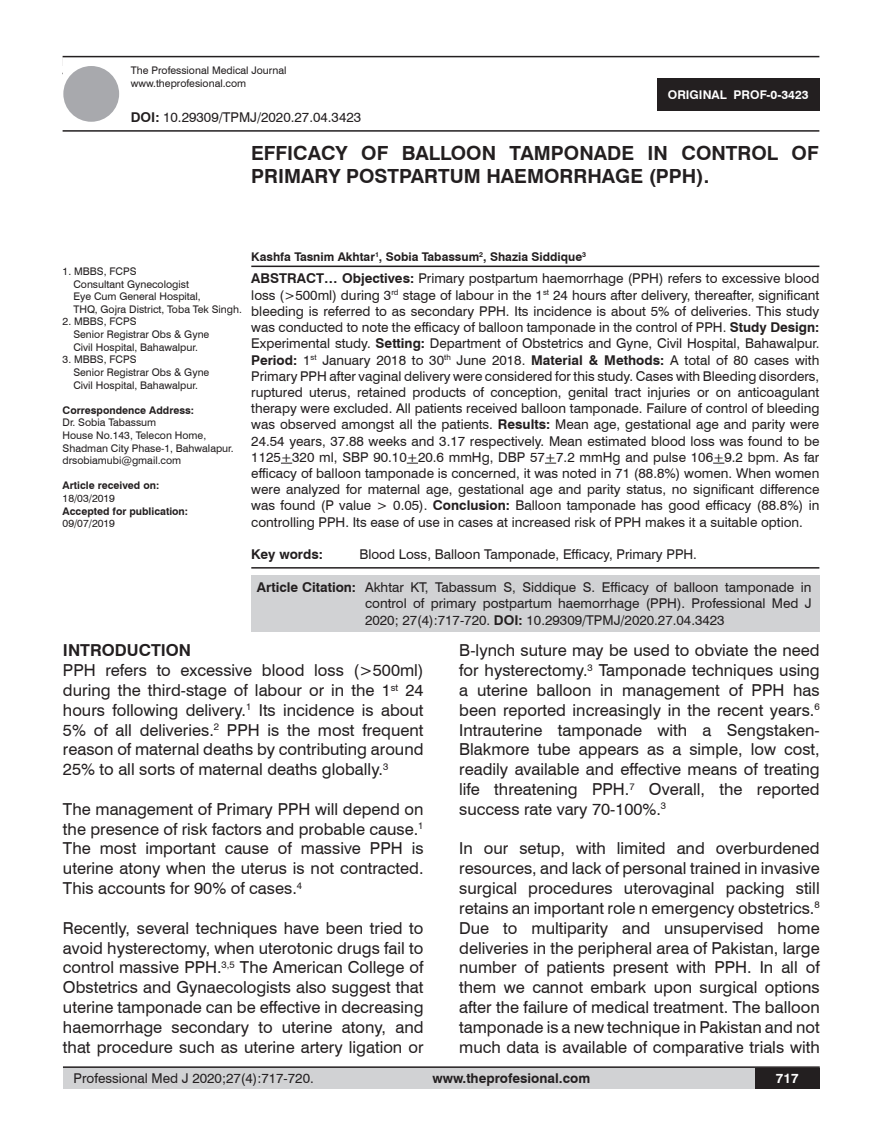
<style>
.page{position:relative;width:882px;height:1145px;background:#fff}
.page>*{position:absolute;margin:0;border:0;box-sizing:border-box;transform-origin:0 0}
.t1{font:700 19.5px/23.4px "Swiss 721 BT";color:#231f20}
.t2{font:16.5px/19.8px "Swiss 721 BT";color:#231f20;text-align:justify}
.t3{font:700 16.5px "Swiss 721 BT";color:#231f20}
.t4{font:13.5px/16.2px "Swiss 721 BT";color:#231f20;text-align:justify}
.t5{font:700 13.5px "Swiss 721 BT";color:#231f20}
.t6{font:700 13.5px "Swiss 721 BT";color:#fff}
.t7{font:700 12px "Swiss 721 BT";color:#231f20}
.t8{font:700 12px "Swiss 721 BT";color:#fff}
.No_Spacing{font:10.5px "Swiss 721 BT";color:#231f20}
.No_Spacing-2{font:700 10.5px "Swiss 721 BT";color:#231f20}
.s1{font-weight:700}
</style>
<div class="page">
<div style="left:63px;top:1067px;width:756px;height:21px;background:#d1d2d4"></div>
<hr style="left:63px;top:1066px;width:756px;height:2px;background:#231f20">
<div style="left:754px;top:1068px;width:65px;height:20px;background:#231f20"></div>
<hr style="left:63px;top:56px;width:756px;height:1px;background:#231f20">
<hr style="left:63px;top:130px;width:756px;height:2px;background:#231f20">
<div style="left:63px;top:66px;width:56px;height:56px;background:#a8a9ad;border-radius:50%"></div>
<div style="left:657px;top:78px;width:162px;height:33px;background:#231f20"></div>
<hr style="left:251px;top:265px;width:568px;height:2px;background:#231f20">
<svg style="left:406px;top:463px;width:12px;height:1px"></svg>
<hr style="left:251px;top:567px;width:568px;height:1px;background:#231f20">
<div style="left:251px;top:575px;width:568px;height:57px;background:#d1d2d4"></div>
<p class="No_Spacing" style="left:131px;top:63px;width:157px">The Professional Medical Journal</p>
<p class="No_Spacing" style="left:131px;top:76px;width:117px">www.theprofesional.com</p>
<p class="t4" style="left:131px;top:108px;width:232px"><span class="s1">DOI:</span> 10.29309/TPMJ/2020.27.04.3423</p>
<p class="t8" style="left:667px;top:87px;width:142px">ORIGINAL PROF-0-3423</p>
<p class="t1" style="left:251px;top:141px;width:568px">EFFICACY OF BALLOON TAMPONADE IN CONTROL OF<br>PRIMARY POSTPARTUM HAEMORRHAGE (PPH).</p>
<p class="No_Spacing" style="left:63px;top:264px;width:75px">1. MBBS, FCPS</p>
<p class="No_Spacing" style="left:73px;top:277px;width:117px">Consultant Gynecologist</p>
<p class="No_Spacing" style="left:73px;top:289px;width:129px">Eye Cum General Hospital,</p>
<p class="No_Spacing" style="left:73px;top:302px;width:170px">THQ, Gojra District, Toba Tek Singh.</p>
<p class="No_Spacing" style="left:63px;top:314px;width:75px">2. MBBS, FCPS</p>
<p class="No_Spacing" style="left:73px;top:327px;width:137px">Senior Registrar Obs &amp; Gyne</p>
<p class="No_Spacing" style="left:73px;top:340px;width:126px">Civil Hospital, Bahawalpur.</p>
<p class="No_Spacing" style="left:63px;top:352px;width:75px">3. MBBS, FCPS</p>
<p class="No_Spacing" style="left:73px;top:365px;width:137px">Senior Registrar Obs &amp; Gyne</p>
<p class="No_Spacing" style="left:73px;top:377px;width:126px">Civil Hospital, Bahawalpur.</p>
<p class="No_Spacing-2" style="left:63px;top:403px;width:133px">Correspondence Address:</p>
<p class="No_Spacing" style="left:63px;top:415px;width:95px">Dr. Sobia Tabassum</p>
<p class="No_Spacing" style="left:63px;top:428px;width:145px">House No.143, Telecon Home,</p>
<p class="No_Spacing" style="left:63px;top:440px;width:172px">Shadman City Phase-1, Bahwalapur.</p>
<p class="No_Spacing" style="left:63px;top:453px;width:120px">drsobiamubi@gmail.com</p>
<p class="No_Spacing-2" style="left:63px;top:478px;width:98px">Article received on:</p>
<p class="No_Spacing" style="left:63px;top:491px;width:54px">18/03/2019</p>
<p class="No_Spacing-2" style="left:63px;top:503px;width:127px">Accepted for publication:</p>
<p class="No_Spacing" style="left:63px;top:516px;width:54px">09/07/2019</p>
<p class="t7" style="left:251px;top:248px;width:336px">Kashfa Tasnim Akhtar<sup>1</sup>, Sobia Tabassum<sup>2</sup>, Shazia Siddique<sup>3</sup></p>
<p class="t4" style="left:251px;top:270px;width:569px"><span class="s1">ABSTRACT… Objectives:</span> Primary postpartum haemorrhage (PPH) refers to excessive blood loss (&gt;500ml) during 3<sup>rd</sup> stage of labour in the 1<sup>st</sup> 24 hours after delivery, thereafter, significant bleeding is referred to as secondary PPH. Its incidence is about 5% of deliveries. This study was conducted to note the efficacy of balloon tamponade in the control of PPH. <span class="s1">Study Design:<br></span>Experimental study. <span class="s1">Setting:</span> Department of Obstetrics and Gyne, Civil Hospital, Bahawalpur.<br><span class="s1">Period:</span> 1<sup>st</sup> January 2018 to 30<sup>th</sup> June 2018. <span class="s1">Material &amp; Methods:</span> A total of 80 cases with Primary PPH after vaginal delivery were considered for this study. Cases with Bleeding disorders, ruptured uterus, retained products of conception, genital tract injuries or on anticoagulant therapy were excluded. All patients received balloon tamponade. Failure of control of bleeding was observed amongst all the patients. <span class="s1">Results:</span> Mean age, gestational age and parity were 24.54 years, 37.88 weeks and 3.17 respectively. Mean estimated blood loss was found to be 1125+320 ml, SBP 90.10+20.6 mmHg, DBP 57+7.2 mmHg and pulse 106+9.2 bpm. As far efficacy of balloon tamponade is concerned, it was noted in 71 (88.8%) women. When women were analyzed for maternal age, gestational age and parity status, no significant difference was found (P value &gt; 0.05). <span class="s1">Conclusion:</span> Balloon tamponade has good efficacy (88.8%) in controlling PPH. Its ease of use in cases at increased risk of PPH makes it a suitable option.</p>
<p class="t5" style="left:251px;top:545px;width:73px">Key words:</p>
<p class="t4" style="left:359px;top:545px;width:339px">Blood Loss, Balloon Tamponade, Efficacy, Primary PPH.</p>
<p class="t4" style="left:365px;top:579px;width:447px;text-indent:-108px"><span class="s1">Article Citation:</span> Akhtar KT, Tabassum S, Siddique S. Efficacy of balloon tamponade in control of primary postpartum haemorrhage (PPH). Professional Med J 2020; 27(4):717-720. <span class="s1">DOI:</span> 10.29309/TPMJ/2020.27.04.3423</p>
<p class="t3" style="left:63px;top:639px;width:130px">INTRODUCTION</p>
<p class="t2" style="left:63px;top:660px;width:362px">PPH refers to excessive blood loss (&gt;500ml) during the third-stage of labour or in the 1<sup>st</sup> 24 hours following delivery.<sup>1</sup> Its incidence is about 5% of all deliveries.<sup>2</sup> PPH is the most frequent reason of maternal deaths by contributing around 25% to all sorts of maternal deaths globally.<sup>3</sup></p>
<p class="t2" style="left:63px;top:798px;width:362px">The management of Primary PPH will depend on the presence of risk factors and probable cause.<sup>1<br></sup>The most important cause of massive PPH is uterine atony when the uterus is not contracted.<br>This accounts for 90% of cases.<sup>4</sup></p>
<p class="t2" style="left:63px;top:917px;width:362px">Recently, several techniques have been tried to avoid hysterectomy, when uterotonic drugs fail to control massive PPH.<sup>3,5</sup> The American College of Obstetrics and Gynaecologists also suggest that uterine tamponade can be effective in decreasing haemorrhage secondary to uterine atony, and that procedure such as uterine artery ligation or</p>
<p class="t2" style="left:459px;top:640px;width:362px">B-lynch suture may be used to obviate the need for hysterectomy.<sup>3</sup> Tamponade techniques using a uterine balloon in management of PPH has been reported increasingly in the recent years.<sup>6<br></sup>Intrauterine tamponade with a Sengstaken-Blakmore tube appears as a simple, low cost, readily available and effective means of treating life threatening PPH.<sup>7</sup> Overall, the reported success rate vary 70-100%.<sup>3</sup></p>
<p class="t2" style="left:459px;top:838px;width:362px">In our setup, with limited and overburdened resources, and lack of personal trained in invasive surgical procedures uterovaginal packing still retains an important role n emergency obstetrics.<sup>8<br></sup>Due to multiparity and unsupervised home deliveries in the peripheral area of Pakistan, large number of patients present with PPH. In all of them we cannot embark upon surgical options after the failure of medical treatment. The balloon tamponade is a new technique in Pakistan and not much data is available of comparative trials with</p>
<p class="t4" style="left:74px;top:1069px;width:241px">Professional Med J 2020;27(4):717-720.</p>
<p class="t5" style="left:432px;top:1069px;width:159px">www.theprofesional.com</p>
<p class="t6" style="left:775px;top:1069px;width:24px">717</p>
</div>
